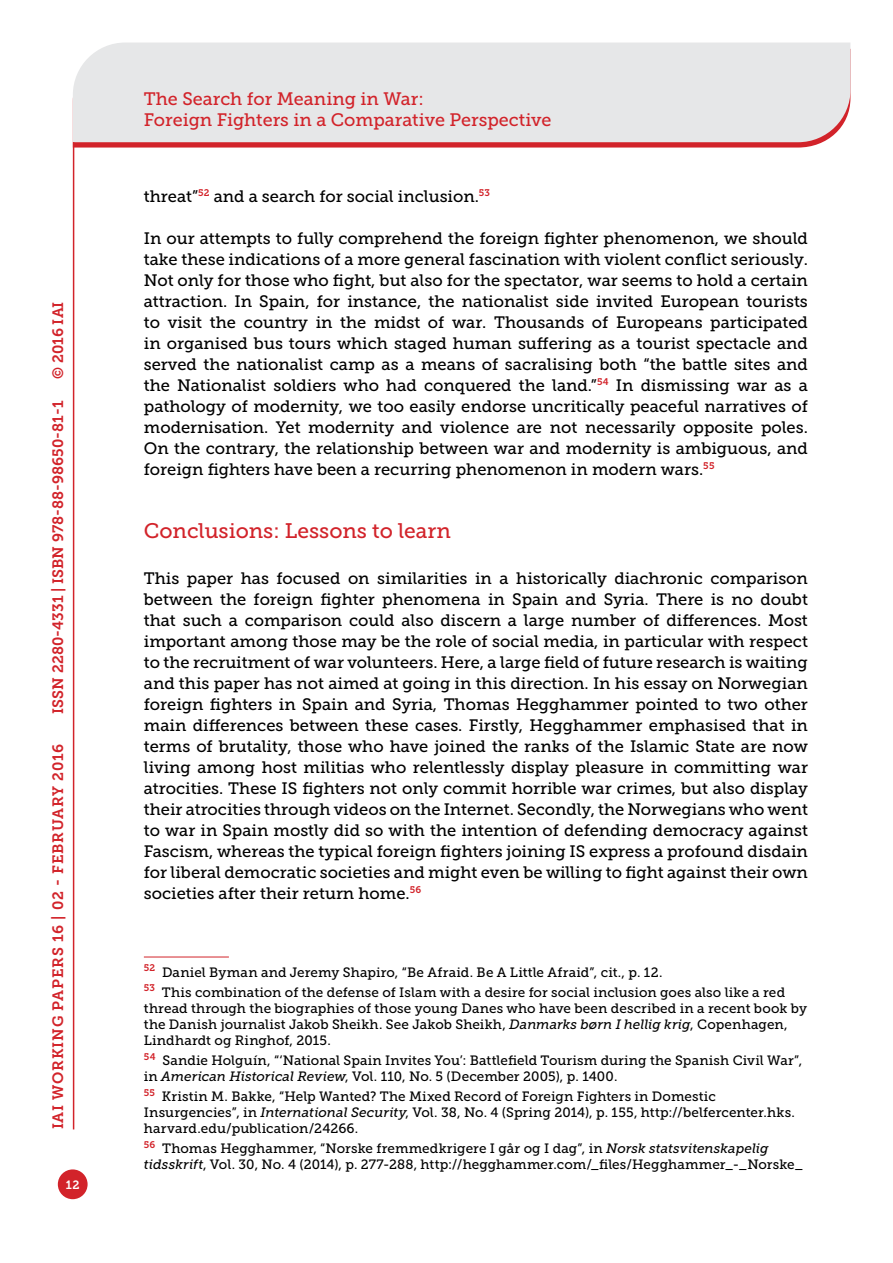
<style>
.page{position:relative;width:893px;height:1263px;background:#fff}
.page>*{position:absolute;margin:0;border:0;box-sizing:border-box;transform-origin:0 0}
.t1{font:21px "Museo Slab 500";color:#d2232a}
.t2{font:18px/21.6px "Museo Slab 500";color:#d2232a}
.t3{font:16.5px/21px "Museo Slab 500";color:#000;text-align:justify}
.t4{font:15px "Museo Slab 700";letter-spacing:.005em;color:#d2232a}
.t5{font:15px "Museo Slab 700";letter-spacing:.05em;color:#d2232a}
.t6{font:13.5px/16.2px "Museo Slab 500";letter-spacing:.01em;color:#000}
.t7{font:12px "Museo Slab 700";color:#fff}
.s1{font-style:italic}
</style>
<div class="page">
<svg style="left:74px;top:142px;width:749px;height:6px;background:#d63d43"></svg>
<div style="left:73px;top:43px;width:777px;height:99px;background:#e6e7e8"></div>
<div style="left:58px;top:1169px;width:30px;height:30px;background:#d2232a;border-radius:50%"></div>
<hr style="left:73px;top:142px;width:1px;height:987px;background:#d2232a">
<hr style="left:144px;top:957px;width:85px;height:1px;background:#d2232a">
<p class="t4" style="left:50px;top:379px;width:79px;rotate:-90deg">© 2016 IAI</p>
<p class="t4" style="left:49px;top:713px;width:314px;rotate:-90deg">ISSN 2280-4331 | ISBN 978-88-98650-81-1</p>
<p class="t5" style="left:50px;top:1129px;width:387px;rotate:-90deg">IAI WORKING PAPERS 16 | 02 - FEBRUARY 2016</p>
<p class="t7" style="left:66px;top:1178px;width:15px">12</p>
<p class="t2" style="left:144px;top:88px;width:409px">The Search for Meaning in War:<br>Foreign Fighters in a Comparative Perspective</p>
<p class="t3" style="left:144px;top:186px;width:348px">threat”<sup>52</sup> and a search for social inclusion.<sup>53</sup></p>
<p class="t3" style="left:144px;top:228px;width:666px">In our attempts to fully comprehend the foreign fighter phenomenon, we should take these indications of a more general fascination with violent conflict seriously.<br>Not only for those who fight, but also for the spectator, war seems to hold a certain attraction. In Spain, for instance, the nationalist side invited European tourists to visit the country in the midst of war. Thousands of Europeans participated in organised bus tours which staged human suffering as a tourist spectacle and served the nationalist camp as a means of sacralising both “the battle sites and the Nationalist soldiers who had conquered the land.”<sup>54</sup> In dismissing war as a pathology of modernity, we too easily endorse uncritically peaceful narratives of modernisation. Yet modernity and violence are not necessarily opposite poles.<br>On the contrary, the relationship between war and modernity is ambiguous, and foreign fighters have been a recurring phenomenon in modern wars.<sup>55</sup></p>
<p class="t1" style="left:144px;top:519px;width:309px">Conclusions: Lessons to learn</p>
<p class="t3" style="left:144px;top:568px;width:666px">This paper has focused on similarities in a historically diachronic comparison between the foreign fighter phenomena in Spain and Syria. There is no doubt that such a comparison could also discern a large number of differences. Most important among those may be the role of social media, in particular with respect to the recruitment of war volunteers. Here, a large field of future research is waiting and this paper has not aimed at going in this direction. In his essay on Norwegian foreign fighters in Spain and Syria, Thomas Hegghammer pointed to two other main differences between these cases. Firstly, Hegghammer emphasised that in terms of brutality, those who have joined the ranks of the Islamic State are now living among host militias who relentlessly display pleasure in committing war atrocities. These IS fighters not only commit horrible war crimes, but also display their atrocities through videos on the Internet. Secondly, the Norwegians who went to war in Spain mostly did so with the intention of defending democracy against Fascism, whereas the typical foreign fighters joining IS express a profound disdain for liberal democratic societies and might even be willing to fight against their own societies after their return home.<sup>56</sup></p>
<p class="t6" style="left:144px;top:962px;width:643px;line-height:19.8px"><sup>52</sup> Daniel Byman and Jeremy Shapiro, “Be Afraid. Be A Little Afraid”, cit., p. 12.<br><sup>53</sup> This combination of the defense of Islam with a desire for social inclusion goes also like a red</p>
<p class="t6" style="left:144px;top:1000px;width:665px">thread through the biographies of those young Danes who have been described in a recent book by the Danish journalist Jakob Sheikh. See Jakob Sheikh, <span class="s1">Danmarks børn I hellig krig</span>, Copenhagen,<br>Lindhardt og Ringhof, 2015.</p>
<p class="t6" style="left:144px;top:1052px;width:660px"><sup>54</sup> Sandie Holguín, “‘National Spain Invites You’: Battlefield Tourism during the Spanish Civil War”, in <span class="s1">American Historical Review</span>, Vol. 110, No. 5 (December 2005), p. 1400.</p>
<p class="t6" style="left:144px;top:1088px;width:652px"><sup>55</sup> Kristin M. Bakke, “Help Wanted? The Mixed Record of Foreign Fighters in Domestic<br>Insurgencies”, in <span class="s1">International Security</span>, Vol. 38, No. 4 (Spring 2014), p. 155, http://belfercenter.hks. harvard.edu/publication/24266.</p>
<p class="t6" style="left:144px;top:1140px;width:660px"><sup>56</sup> Thomas Hegghammer, “Norske fremmedkrigere I går og I dag”, in <span class="s1">Norsk statsvitenskapelig tidsskrift</span>, Vol. 30, No. 4 (2014), p. 277-288, http://hegghammer.com/_files/Hegghammer_-_Norske_</p>
</div>
